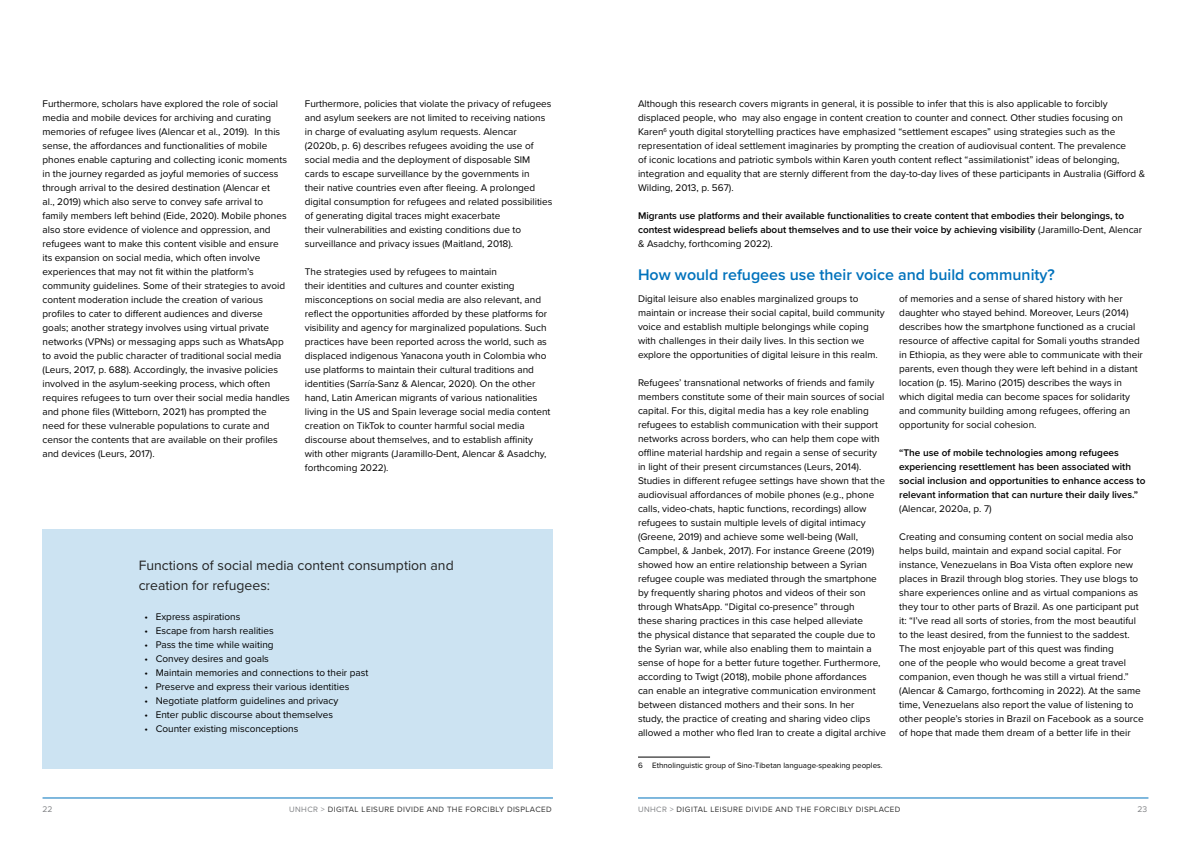
<style>
.page{position:relative;width:1191px;height:842px;background:#fff}
.page>*{position:absolute;margin:0;border:0;box-sizing:border-box;transform-origin:0 0}
.Heading{font:600 16px "Proxima Nova";color:#0072bc}
.Subtitle{font:14px/20px "Proxima Nova";color:#222}
.Body_Copy{font:10px/14px "Proxima Nova";color:#000}
.Quotes{font:600 10px/14px "Proxima Nova";color:#000}
.t1{font:8.5px "Proxima Nova";color:#808285}
.t2{font:8px "Proxima Nova";letter-spacing:.05em;color:#333}
.Footnote{font:8px "Proxima Nova";color:#000}
.s1{font-weight:400}
.s2{color:#808285}
</style>
<div class="page">
<hr style="left:43px;top:798px;width:510px;height:1px;background:#0072bc">
<hr style="left:638px;top:798px;width:510px;height:1px;background:#0072bc">
<div style="left:43px;top:529px;width:510px;height:239px;background:#cce3f2"></div>
<hr style="left:638px;top:756px;width:72px;height:1px;background:#000">
<p class="Body_Copy" style="left:43px;top:96px;width:249px">Furthermore, scholars have explored the role of social media and mobile devices for archiving and curating memories of refugee lives (Alencar et al., 2019). In this sense, the affordances and functionalities of mobile phones enable capturing and collecting iconic moments in the journey regarded as joyful memories of success through arrival to the desired destination (Alencar et<br>al., 2019) which also serve to convey safe arrival to family members left behind (Eide, 2020). Mobile phones also store evidence of violence and oppression, and refugees want to make this content visible and ensure its expansion on social media, which often involve experiences that may not fit within the platform’s community guidelines. Some of their strategies to avoid content moderation include the creation of various profiles to cater to different audiences and diverse goals; another strategy involves using virtual private networks (VPNs) or messaging apps such as WhatsApp to avoid the public character of traditional social media (Leurs, 2017, p. 688). Accordingly, the invasive policies involved in the asylum-seeking process, which often requires refugees to turn over their social media handles and phone files (Witteborn, 2021) has prompted the need for these vulnerable populations to curate and censor the contents that are available on their profiles and devices (Leurs, 2017).</p>
<p class="Body_Copy" style="left:305px;top:96px;width:249px">Furthermore, policies that violate the privacy of refugees and asylum seekers are not limited to receiving nations in charge of evaluating asylum requests. Alencar (2020b, p. 6) describes refugees avoiding the use of social media and the deployment of disposable SIM cards to escape surveillance by the governments in<br>their native countries even after fleeing. A prolonged digital consumption for refugees and related possibilities of generating digital traces might exacerbate<br>their vulnerabilities and existing conditions due to surveillance and privacy issues (Maitland, 2018).</p>
<p class="Body_Copy" style="left:305px;top:264px;width:247px">The strategies used by refugees to maintain<br>their identities and cultures and counter existing misconceptions on social media are also relevant, and reflect the opportunities afforded by these platforms for visibility and agency for marginalized populations. Such practices have been reported across the world, such as displaced indigenous Yanacona youth in Colombia who use platforms to maintain their cultural traditions and identities (Sarría-Sanz &amp; Alencar, 2020). On the other hand, Latin American migrants of various nationalities living in the US and Spain leverage social media content creation on TikTok to counter harmful social media discourse about themselves, and to establish affinity with other migrants (Jaramillo-Dent, Alencar &amp; Asadchy, forthcoming 2022).</p>
<p class="Subtitle" style="left:139px;top:555px;width:316px">Functions of social media content consumption and creation for refugees:</p>
<p class="Body_Copy" style="left:144px;top:610px;width:97px">• Express aspirations</p>
<p class="Body_Copy" style="left:144px;top:624px;width:131px">• Escape from harsh realities</p>
<p class="Body_Copy" style="left:144px;top:638px;width:131px">• Pass the time while waiting</p>
<p class="Body_Copy" style="left:144px;top:652px;width:126px">• Convey desires and goals</p>
<p class="Body_Copy" style="left:144px;top:666px;width:226px">• Maintain memories and connections to their past</p>
<p class="Body_Copy" style="left:144px;top:680px;width:206px">• Preserve and express their various identities</p>
<p class="Body_Copy" style="left:144px;top:694px;width:195px">• Negotiate platform guidelines and privacy</p>
<p class="Body_Copy" style="left:144px;top:708px;width:190px">• Enter public discourse about themselves</p>
<p class="Body_Copy" style="left:144px;top:722px;width:155px">• Counter existing misconceptions</p>
<p class="Body_Copy" style="left:638px;top:96px;width:508px">Although this research covers migrants in general, it is possible to infer that this is also applicable to forcibly displaced people, who may also engage in content creation to counter and connect. Other studies focusing on Karen<sup>6</sup> youth digital storytelling practices have emphasized “settlement escapes” using strategies such as the representation of ideal settlement imaginaries by prompting the creation of audiovisual content. The prevalence<br>of iconic locations and patriotic symbols within Karen youth content reflect “assimilationist” ideas of belonging, integration and equality that are sternly different from the day-to-day lives of these participants in Australia (Gifford &amp; Wilding, 2013, p. 567).</p>
<p class="Quotes" style="left:638px;top:208px;width:506px">Migrants use platforms and their available functionalities to create content that embodies their belongings, to contest widespread beliefs about themselves and to use their voice by achieving visibility <span class="s1">(Jaramillo-Dent, Alencar &amp; Asadchy, forthcoming 2022).</span></p>
<p class="Heading" style="left:638px;top:263px;width:418px">How would refugees use their voice and build community?</p>
<p class="Body_Copy" style="left:638px;top:291px;width:248px">Digital leisure also enables marginalized groups to maintain or increase their social capital, build community voice and establish multiple belongings while coping with challenges in their daily lives. In this section we explore the opportunities of digital leisure in this realm.</p>
<p class="Body_Copy" style="left:638px;top:375px;width:249px">Refugees’ transnational networks of friends and family members constitute some of their main sources of social capital. For this, digital media has a key role enabling refugees to establish communication with their support networks across borders, who can help them cope with offline material hardship and regain a sense of security in light of their present circumstances (Leurs, 2014).<br>Studies in different refugee settings have shown that the audiovisual affordances of mobile phones (e.g., phone calls, video-chats, haptic functions, recordings) allow refugees to sustain multiple levels of digital intimacy (Greene, 2019) and achieve some well-being (Wall, Campbel, &amp; Janbek, 2017). For instance Greene (2019) showed how an entire relationship between a Syrian refugee couple was mediated through the smartphone by frequently sharing photos and videos of their son through WhatsApp. “Digital co-presence” through<br>these sharing practices in this case helped alleviate<br>the physical distance that separated the couple due to the Syrian war, while also enabling them to maintain a sense of hope for a better future together. Furthermore, according to Twigt (2018), mobile phone affordances<br>can enable an integrative communication environment between distanced mothers and their sons. In her<br>study, the practice of creating and sharing video clips allowed a mother who fled Iran to create a digital archive</p>
<p class="Body_Copy" style="left:899px;top:291px;width:245px">of memories and a sense of shared history with her daughter who stayed behind. Moreover, Leurs (2014) describes how the smartphone functioned as a crucial resource of affective capital for Somali youths stranded in Ethiopia, as they were able to communicate with their parents, even though they were left behind in a distant location (p. 15). Marino (2015) describes the ways in which digital media can become spaces for solidarity and community building among refugees, offering an opportunity for social cohesion.</p>
<p class="Quotes" style="left:899px;top:445px;width:248px">“The use of mobile technologies among refugees experiencing resettlement has been associated with social inclusion and opportunities to enhance access to relevant information that can nurture their daily lives.” <span class="s1">(Alencar, 2020a, p. 7)</span></p>
<p class="Body_Copy" style="left:899px;top:529px;width:246px">Creating and consuming content on social media also helps build, maintain and expand social capital. For instance, Venezuelans in Boa Vista often explore new places in Brazil through blog stories. They use blogs to share experiences online and as virtual companions as they tour to other parts of Brazil. As one participant put it: “I’ve read all sorts of stories, from the most beautiful to the least desired, from the funniest to the saddest.<br>The most enjoyable part of this quest was finding<br>one of the people who would become a great travel companion, even though he was still a virtual friend.” (Alencar &amp; Camargo, forthcoming in 2022). At the same time, Venezuelans also report the value of listening to other people’s stories in Brazil on Facebook as a source of hope that made them dream of a better life in their</p>
<p class="Footnote" style="left:638px;top:760px;width:246px">6 Ethnolinguistic group of Sino-Tibetan language-speaking peoples.</p>
<p class="t1" style="left:43px;top:803px;width:11px">22</p>
<p class="t2" style="left:289px;top:804px;width:264px"><span class="s2">UNHCR &gt;</span> DIGITAL LEISURE DIVIDE AND THE FORCIBLY DISPLACED</p>
<p class="t2" style="left:638px;top:804px;width:264px"><span class="s2">UNHCR &gt;</span> DIGITAL LEISURE DIVIDE AND THE FORCIBLY DISPLACED</p>
<p class="t1" style="left:1137px;top:803px;width:11px">23</p>
</div>
